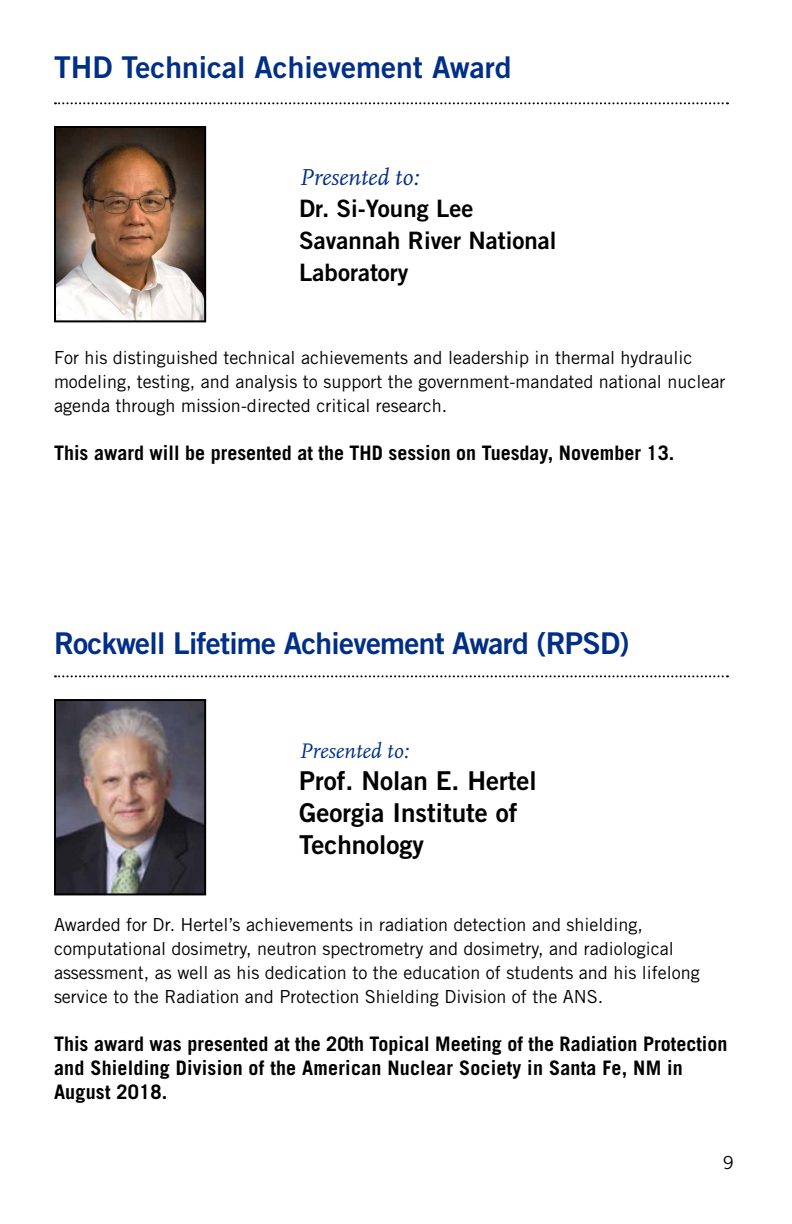
<style>
.page{position:relative;width:792px;height:1224px;background:#fff}
.page>*{position:absolute;margin:0;border:0;box-sizing:border-box;transform-origin:0 0}
.t1{font:30px "Trade Gothic Bold Two";letter-spacing:-.025em;color:#002f87}
.t2{font:30px "Trade Gothic Bold Two";color:#002f87}
.t3{font:26px/32px "Trade Gothic Bold Two";color:#000}
.t4{font:24px/32px "Trade Gothic Bold Two";color:#000}
.t5{font:italic 24px "Scala OT";color:#002f87}
.t6{font:italic 22px "Scala OT";color:#002f87}
.t7{font:700 20px/24px "Trade Gothic";color:#000}
.t8{font:18px/24px "Trade Gothic";color:#000}
</style>
<div class="page">
<img style="left:57px;top:129px;width:146px;height:190px">
<div style="left:54px;top:126px;width:152px;height:196px;border:2px solid #000"></div>
<svg style="left:55px;top:102px;width:673px;height:2px"></svg>
<img style="left:57px;top:702px;width:146px;height:190px">
<div style="left:54px;top:699px;width:152px;height:196px;border:2px solid #000"></div>
<svg style="left:55px;top:675px;width:673px;height:2px"></svg>
<h1 class="t2" style="left:54px;top:49px;width:459px">THD Technical Achievement Award</h1>
<h3 class="t5" style="left:299px;top:164px;width:121px">Presented to:</h3>
<h3 class="t4" style="left:299px;top:192px;width:259px">Dr. Si-Young Lee<br>Savannah River National<br>Laboratory</h3>
<p class="t8" style="left:54px;top:345px;width:673px">For his distinguished technical achievements and leadership in thermal hydraulic modeling, testing, and analysis to support the government-mandated national nuclear agenda through mission-directed critical research.</p>
<p class="t7" style="left:54px;top:440px;width:622px">This award will be presented at the THD session on Tuesday, November 13.</p>
<h1 class="t1" style="left:54px;top:625px;width:577px">Rockwell Lifetime Achievement Award (RPSD)</h1>
<p class="t6" style="left:299px;top:739px;width:111px">Presented to:</p>
<h2 class="t3" style="left:299px;top:764px;width:239px">Prof. Nolan E. Hertel<br>Georgia Institute of<br>Technology</h2>
<p class="t8" style="left:54px;top:912px;width:647px">Awarded for Dr. Hertel’s achievements in radiation detection and shielding, computational dosimetry, neutron spectrometry and dosimetry, and radiological assessment, as well as his dedication to the education of students and his lifelong service to the Radiation and Protection Shielding Division of the ANS.</p>
<p class="t7" style="left:54px;top:1031px;width:675px">This award was presented at the 20th Topical Meeting of the Radiation Protection and Shielding Division of the American Nuclear Society in Santa Fe, NM in<br>August 2018.</p>
<p class="t8" style="left:723px;top:1150px;width:12px">9</p>
</div>
